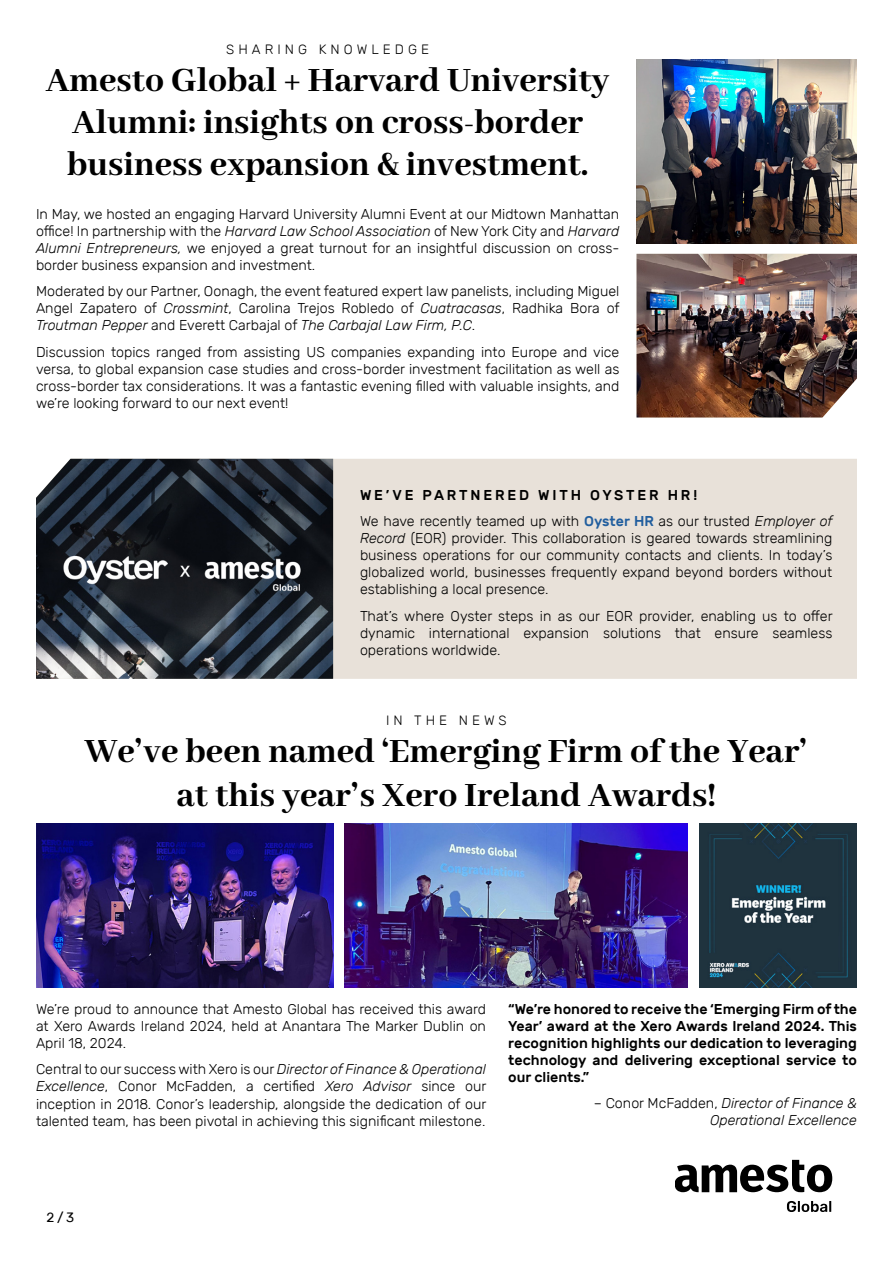
<style>
.page{position:relative;width:893px;height:1263px;background:#fff}
.page>*{position:absolute;margin:0;border:0;box-sizing:border-box;transform-origin:0 0}
.t1{font:800 37.5px/42px "Abhaya Libre";color:#000;text-align:center}
.t2{font:300 14.25px/17.1px "Rubik";color:#000;text-align:justify}
.t3{font:500 14.25px/17.1px "Rubik";color:#000;text-align:justify}
.t4{font:italic 300 14.25px/17.1px "Rubik";color:#000;text-align:right}
.t5{font:300 13.5px "Rubik";letter-spacing:.3em;color:#000}
.t6{font:13.5px "Rubik";color:#000}
.s1{font-style:italic}
.s2{font-weight:500}
.s3{font-weight:500;color:#215e9e}
.s4{font-style:normal}
</style>
<div class="page">
<svg style="left:675px;top:1160px;width:157px;height:32px"></svg>
<svg style="left:787px;top:1201px;width:44px;height:11px"></svg>
<img style="left:637px;top:60px;width:220px;height:183px">
<div style="left:333px;top:459px;width:524px;height:220px;background:#e8e1d9"></div>
<img style="left:36px;top:459px;width:297px;height:220px">
<img style="left:36px;top:824px;width:297px;height:163px">
<img style="left:344px;top:824px;width:344px;height:163px">
<img style="left:699px;top:824px;width:158px;height:163px">
<img style="left:637px;top:254px;width:220px;height:163px">
<p class="t5" style="left:226px;top:42px;width:204px">SHARING KNOWLEDGE</p>
<h1 class="t1" style="left:46px;top:61px;width:565px">Amesto Global + Harvard University<br>Alumni: insights on cross-border business expansion &amp; investment.</h1>
<p class="t2" style="left:36px;top:205px;width:585px">In May, we hosted an engaging Harvard University Alumni Event at our Midtown Manhattan office! In partnership with the <span class="s1">Harvard Law School Association</span> of New York City and <span class="s1">Harvard Alumni Entrepreneurs,</span> we enjoyed a great turnout for an insightful discussion on cross&shy;border business expansion and investment.</p>
<p class="t2" style="left:36px;top:283px;width:585px">Moderated by our Partner, Oonagh, the event featured expert law panelists, including Miguel Angel Zapatero of <span class="s1">Crossmint</span>, Carolina Trejos Robledo of <span class="s1">Cuatracasas</span>, Radhika Bora of <span class="s1">Troutman Pepper</span> and Everett Carbajal of <span class="s1">The Carbajal Law Firm, P.C</span>.</p>
<p class="t2" style="left:36px;top:343px;width:585px">Discussion topics ranged from assisting US companies expanding into Europe and vice versa, to global expansion case studies and cross-border investment facilitation as well as cross-border tax considerations. It was a fantastic evening filled with valuable insights, and we’re looking forward to our next event!</p>
<p class="t2" style="left:360px;top:482px;width:474px;line-height:26.1px"><span class="s2">WE’VE PARTNERED WITH OYSTER HR!<br></span>We have recently teamed up with <span class="s3">Oyster HR</span> as our trusted <span class="s1">Employer of</span></p>
<p class="t2" style="left:360px;top:530px;width:474px"><span class="s1">Record</span> (EOR) provider. This collaboration is geared towards streamlining business operations for our community contacts and clients. In today’s globalized world, businesses frequently expand beyond borders without establishing a local presence.</p>
<p class="t2" style="left:360px;top:607px;width:474px">That’s where Oyster steps in as our EOR provider, enabling us to offer dynamic international expansion solutions that ensure seamless operations worldwide.</p>
<p class="t5" style="left:386px;top:713px;width:122px">IN THE NEWS</p>
<h1 class="t1" style="left:85px;top:731px;width:725px;line-height:43.5px">We’ve been named ‘Emerging Firm of the Year’ at this year’s Xero Ireland Awards!</h1>
<p class="t2" style="left:36px;top:1001px;width:452px">We’re proud to announce that Amesto Global has received this award at Xero Awards Ireland 2024, held at Anantara The Marker Dublin on April 18, 2024.</p>
<p class="t2" style="left:36px;top:1061px;width:452px">Central to our success with Xero is our <span class="s1">Director of Finance &amp; Operational Excellence</span>, Conor McFadden, a certified <span class="s1">Xero Advisor</span> since our inception in 2018. Conor’s leadership, alongside the dedication of our talented team, has been pivotal in achieving this significant milestone.</p>
<p class="t3" style="left:508px;top:1000px;width:350px">“We’re honored to receive the ‘Emerging Firm of the Year’ award at the Xero Awards Ireland 2024. This recognition highlights our dedication to leveraging technology and delivering exceptional service to our clients.”</p>
<p class="t4" style="left:594px;top:1095px;width:265px"><span class="s4">– Conor McFadden,</span> Director of Finance &amp;<br>Operational Excellence</p>
<p class="t6" style="left:46px;top:1209px;width:29px">2/3</p>
</div>
